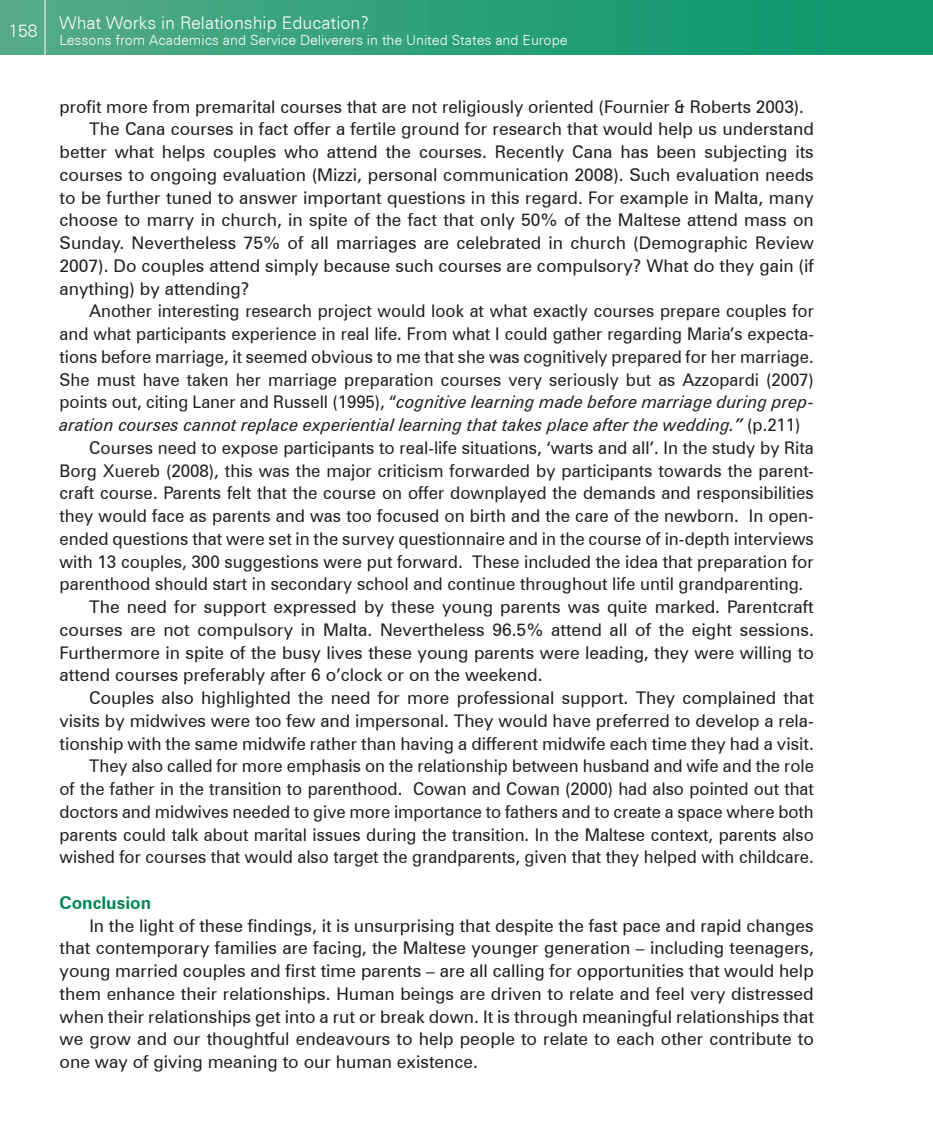
<style>
.page{position:relative;width:933px;height:1136px;background:#fff}
.page>*{position:absolute;margin:0;border:0;box-sizing:border-box;transform-origin:0 0}
.t1{font:17.5px/22.8px "Zurich BT";color:#231f20;text-align:justify}
.t2{font:17.5px "Zurich BT";color:#231f20;scale:.96 1}
.t3{font:italic 17.5px "Zurich BT";color:#231f20;scale:.96 1}
.t4{font:300 17.5px "Zurich BT";color:#fff}
.t5{font:700 17.5px "Zurich BT";color:#008751}
.t6{font:300 14px "Zurich BT";color:#fff}
.s1{font-style:normal}
</style>
<div class="page">
<div style="left:0;top:0;width:933px;height:55px;background:linear-gradient(to right,#54aa88,#08976b)"></div>
<hr style="left:45px;top:0;width:1px;height:62px;background:#fff">
<hr style="left:932px;top:0;width:1px;height:55px;background:#13976c">
<p class="t4" style="left:9px;top:20px;width:31px">158</p>
<p class="t4" style="left:60px;top:12px;width:311px">What Works in Relationship Education?</p>
<p class="t6" style="left:60px;top:32px;width:509px">Lessons from Academics and Service Deliverers in the United States and Europe</p>
<p class="t1" style="left:60px;top:95px;width:746px">profit more from premarital courses that are not religiously oriented (Fournier &amp; Roberts 2003).</p>
<p class="t1" style="left:89px;top:118px;width:726px">The Cana courses in fact offer a fertile ground for research that would help us understand</p>
<p class="t1" style="left:60px;top:140px;width:756px">better what helps couples who attend the courses. Recently Cana has been subjecting its</p>
<p class="t1" style="left:60px;top:163px;width:756px">courses to ongoing evaluation (Mizzi, personal communication 2008). Such evaluation needs</p>
<p class="t1" style="left:60px;top:186px;width:756px">to be further tuned to answer important questions in this regard. For example in Malta, many</p>
<p class="t1" style="left:60px;top:209px;width:755px">choose to marry in church, in spite of the fact that only 50% of the Maltese attend mass on</p>
<p class="t1" style="left:60px;top:231px;width:756px">Sunday. Nevertheless 75% of all marriages are celebrated in church (Demographic Review</p>
<p class="t1" style="left:60px;top:254px;width:756px">2007). Do couples attend simply because such courses are compulsory? What do they gain (if</p>
<p class="t1" style="left:60px;top:277px;width:191px">anything) by attending?</p>
<p class="t2" style="left:89px;top:300px;width:756px">Another interesting research project would look at what exactly courses prepare couples for</p>
<p class="t2" style="left:60px;top:323px;width:787px">and what participants experience in real life. From what I could gather regarding Maria’s expecta-</p>
<p class="t2" style="left:60px;top:346px;width:787px">tions before marriage, it seemed obvious to me that she was cognitively prepared for her marriage.</p>
<p class="t2" style="left:60px;top:369px;width:787px">She must have taken her marriage preparation courses very seriously but as Azzopardi (2007)</p>
<p class="t3" style="left:60px;top:391px;width:787px"><span class="s1">points out, citing Laner and Russell (1995), “</span>cognitive learning made before marriage during prep-</p>
<p class="t3" style="left:60px;top:414px;width:773px">aration courses cannot replace experiential learning that takes place after the wedding.” <span class="s1">(p.211)</span></p>
<p class="t1" style="left:89px;top:436px;width:726px">Courses need to expose participants to real-life situations, ‘warts and all’. In the study by Rita</p>
<p class="t1" style="left:60px;top:459px;width:756px">Borg Xuereb (2008), this was the major criticism forwarded by participants towards the parent-</p>
<p class="t1" style="left:60px;top:482px;width:755px">craft course. Parents felt that the course on offer downplayed the demands and responsibilities</p>
<p class="t1" style="left:60px;top:504px;width:756px">they would face as parents and was too focused on birth and the care of the newborn. In open-</p>
<p class="t1" style="left:60px;top:527px;width:756px">ended questions that were set in the survey questionnaire and in the course of in‑depth interviews</p>
<p class="t1" style="left:60px;top:550px;width:755px">with 13 couples, 300 suggestions were put forward. These included the idea that preparation for</p>
<p class="t1" style="left:60px;top:573px;width:745px">parenthood should start in secondary school and continue throughout life until grandparenting.</p>
<p class="t1" style="left:89px;top:595px;width:726px">The need for support expressed by these young parents was quite marked. Parentcraft</p>
<p class="t1" style="left:60px;top:618px;width:756px">courses are not compulsory in Malta. Nevertheless 96.5% attend all of the eight sessions.</p>
<p class="t1" style="left:60px;top:641px;width:756px">Furthermore in spite of the busy lives these young parents were leading, they were willing to</p>
<p class="t1" style="left:60px;top:664px;width:484px">attend courses preferably after 6 o’clock or on the weekend.</p>
<p class="t1" style="left:89px;top:686px;width:726px">Couples also highlighted the need for more professional support. They complained that</p>
<p class="t1" style="left:60px;top:709px;width:756px">visits by midwives were too few and impersonal. They would have preferred to develop a rela-</p>
<p class="t1" style="left:60px;top:732px;width:755px">tionship with the same midwife rather than having a different midwife each time they had a visit.</p>
<p class="t2" style="left:89px;top:755px;width:756px">They also called for more emphasis on the relationship between husband and wife and the role</p>
<p class="t2" style="left:60px;top:778px;width:787px">of the father in the transition to parenthood. Cowan and Cowan (2000) had also pointed out that</p>
<p class="t2" style="left:60px;top:801px;width:787px">doctors and midwives needed to give more importance to fathers and to create a space where both</p>
<p class="t2" style="left:60px;top:824px;width:787px">parents could talk about marital issues during the transition. In the Maltese context, parents also</p>
<p class="t2" style="left:60px;top:846px;width:787px">wished for courses that would also target the grandparents, given that they helped with childcare.</p>
<p class="t5" style="left:60px;top:892px;width:93px">Conclusion</p>
<p class="t1" style="left:60px;top:914px;width:756px;text-indent:30px">In the light of these findings, it is unsurprising that despite the fast pace and rapid changes that contemporary families are facing, the Maltese younger generation – including teenagers, young married couples and first time parents – are all calling for opportunities that would help them enhance their relationships. Human beings are driven to relate and feel very distressed when their relationships get into a rut or break down. It is through meaningful relationships that we grow and our thoughtful endeavours to help people to relate to each other contribute to one way of giving meaning to our human existence.</p>
</div>
